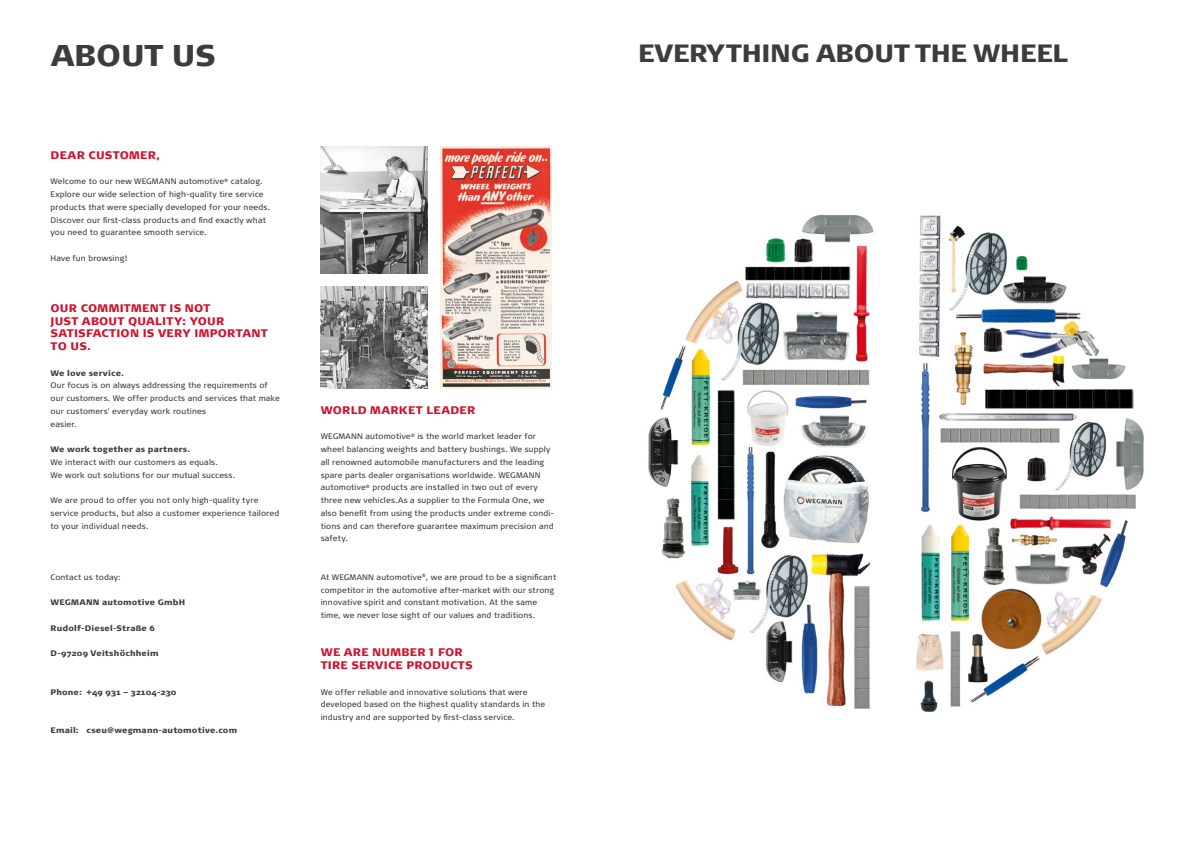
<style>
.page{position:relative;width:1191px;height:842px;background:#fff}
.page>*{position:absolute;margin:0;border:0;box-sizing:border-box;transform-origin:0 0}
.t1{font:900 30px "Signa Pro";letter-spacing:-.01em;color:#3c3c3a}
.t2{font:900 25px "Signa Pro";letter-spacing:-.01em;color:#3c3c3a}
.t3{font:900 11px/12.8px "Signa Pro";letter-spacing:.02em;color:#cf122d}
.t4{font:8px/12.8px "Signa Pro";letter-spacing:.015em;color:#3c3c3b}
.t5{font:900 8px "Signa Pro";letter-spacing:.02em;color:#3c3c3b}
</style>
<div class="page">
<img style="left:321px;top:286px;width:107px;height:102px">
<img style="left:321px;top:146px;width:107px;height:128px">
<img style="left:440px;top:146px;width:112px;height:242px">
<img style="left:648px;top:214px;width:496px;height:498px">
<h1 class="t1" style="left:51px;top:34px;width:167px">ABOUT US</h1>
<h3 class="t3" style="left:51px;top:148px;width:111px">DEAR CUSTOMER,</h3>
<p class="t4" style="left:51px;top:175px;width:220px">Welcome to our new WEGMANN automotive<sup>®</sup> catalog.<br>Explore our wide selection of high-quality tire service products that were specially developed for your needs.<br>Discover our first-class products and find exactly what you need to guarantee smooth service.</p>
<p class="t4" style="left:51px;top:251px;width:78px">Have fun browsing!</p>
<h3 class="t3" style="left:51px;top:301px;width:219px">OUR COMMITMENT IS NOT<br>JUST ABOUT QUALITY: YOUR<br>SATISFACTION IS VERY IMPORTANT<br>TO US.</h3>
<p class="t5" style="left:51px;top:367px;width:75px">We love service.</p>
<p class="t4" style="left:51px;top:379px;width:231px">Our focus is on always addressing the requirements of our customers. We offer products and services that make our customers' everyday work routines<br>easier.</p>
<p class="t5" style="left:51px;top:444px;width:141px">We work together as partners.</p>
<p class="t4" style="left:51px;top:455px;width:185px">We interact with our customers as equals.<br>We work out solutions for our mutual success.</p>
<p class="t4" style="left:51px;top:494px;width:230px">We are proud to offer you not only high-quality tyre service products, but also a customer experience tailored to your individual needs.</p>
<p class="t4" style="left:51px;top:570px;width:72px">Contact us today:</p>
<p class="t5" style="left:51px;top:597px;width:136px">WEGMANN automotive GmbH</p>
<p class="t5" style="left:51px;top:622px;width:106px">Rudolf-Diesel-Straße 6</p>
<p class="t5" style="left:51px;top:648px;width:109px">D-97209 Veitshöchheim</p>
<p class="t5" style="left:51px;top:686px;width:127px">Phone: +49 931 – 32104-230</p>
<p class="t5" style="left:51px;top:724px;width:188px">Email: cseu@wegmann-automotive.com</p>
<h3 class="t3" style="left:321px;top:403px;width:156px">WORLD MARKET LEADER</h3>
<p class="t4" style="left:321px;top:430px;width:235px">WEGMANN automotive<sup>®</sup> is the world market leader for wheel balancing weights and battery bushings. We supply all renowned automobile manufacturers and the leading spare parts dealer organisations worldwide. WEGMANN automotive<sup>®</sup> products are installed in two out of every three new vehicles.As a supplier to the Formula One, we also benefit from using the products under extreme condi&shy;tions and can therefore guarantee maximum precision and safety.</p>
<p class="t4" style="left:321px;top:570px;width:237px">At WEGMANN automotive<sup>®</sup>, we are proud to be a significant competitor in the automotive after-market with our strong innovative spirit and constant motivation. At the same time, we never lose sight of our values and traditions.</p>
<h3 class="t3" style="left:321px;top:645px;width:153px">WE ARE NUMBER 1 FOR<br>TIRE SERVICE PRODUCTS</h3>
<p class="t4" style="left:321px;top:685px;width:226px">We offer reliable and innovative solutions that were developed based on the highest quality standards in the industry and are supported by first-class service.</p>
<h2 class="t2" style="left:638px;top:36px;width:431px">EVERYTHING ABOUT THE WHEEL</h2>
</div>
